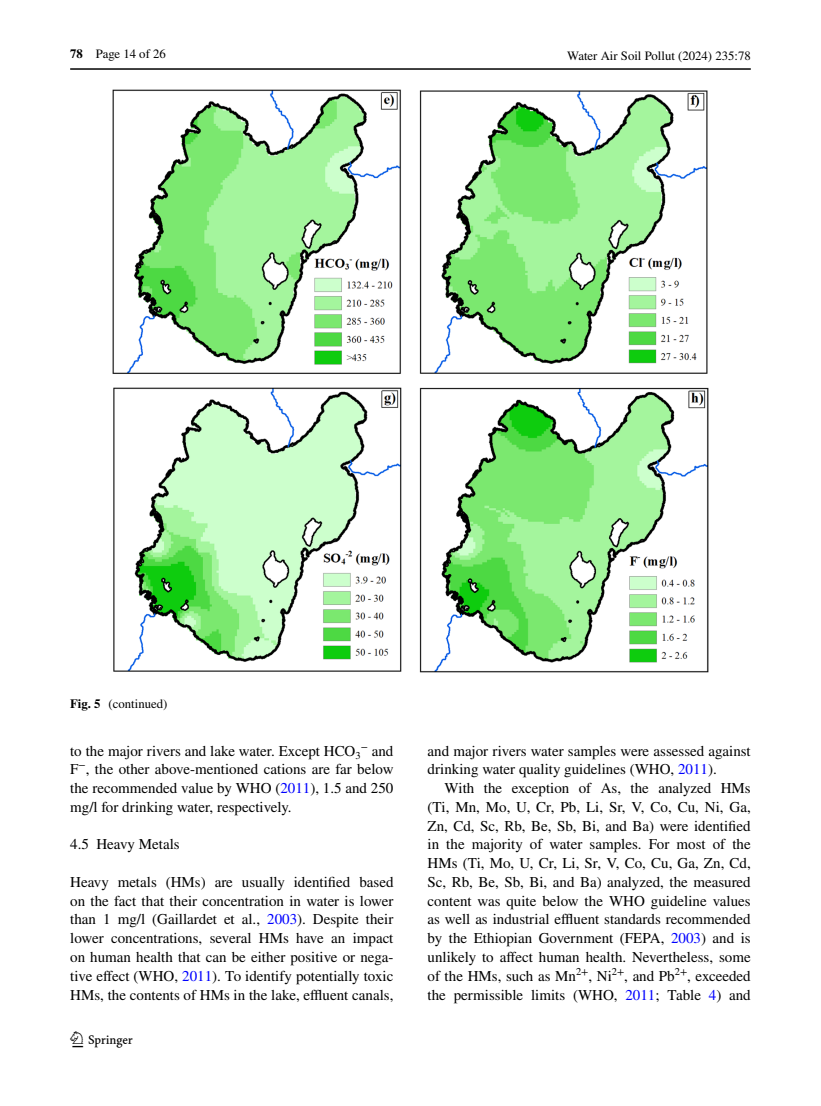
<style>
.page{position:relative;width:821px;height:1106px;background:#fff}
.page>*{position:absolute;margin:0;border:0;box-sizing:border-box;transform-origin:0 0}
.t1{font:22.5px "Springnew Regular 2";color:#000}
.t2{font:15px/18.8px "STIX";color:#000;text-align:justify}
.t3{font:12.75px "STIX";color:#000}
.s1{font-weight:700}
.s2{color:#00f}
</style>
<div class="page">
<hr style="left:70px;top:68px;width:680px;height:2px;background:#000">
<img style="left:113px;top:89px;width:595px;height:584px">
<p class="t3" style="left:70px;top:45px;width:97px"><span class="s1">78</span> Page 14 of 26</p>
<p class="t3" style="left:567px;top:47px;width:185px">Water Air Soil Pollut (2024) 235:78</p>
<p class="t3" style="left:70px;top:695px;width:99px"><span class="s1">Fig. 5</span> (continued)</p>
<p class="t2" style="left:70px;top:742px;width:325px">to the major rivers and lake water. Except HCO<sub>3</sub><sup>−</sup> and F<sup>−</sup>, the other above-mentioned cations are far below the recommended value by WHO (<span class="s2">2011</span>), 1.5 and 250 mg/l for drinking water, respectively.</p>
<p class="t2" style="left:70px;top:836px;width:111px">4.5 Heavy Metals</p>
<p class="t2" style="left:70px;top:873px;width:325px">Heavy metals (HMs) are usually identified based on the fact that their concentration in water is lower than 1 mg/l (Gaillardet et al., <span class="s2">2003</span>). Despite their lower concentrations, several HMs have an impact on human health that can be either positive or nega&shy;tive effect (WHO, <span class="s2">2011</span>). To identify potentially toxic HMs, the contents of HMs in the lake, effluent canals,</p>
<h1 class="t1" style="left:72px;top:1031px;width:62px">1 3</h1>
<p class="t2" style="left:427px;top:742px;width:325px">and major rivers water samples were assessed against drinking water quality guidelines (WHO, <span class="s2">2011</span>).</p>
<p class="t2" style="left:427px;top:779px;width:325px;text-indent:17px">With the exception of As, the analyzed HMs (Ti, Mn, Mo, U, Cr, Pb, Li, Sr, V, Co, Cu, Ni, Ga, Zn, Cd, Sc, Rb, Be, Sb, Bi, and Ba) were identified in the majority of water samples. For most of the HMs (Ti, Mo, U, Cr, Li, Sr, V, Co, Cu, Ga, Zn, Cd, Sc, Rb, Be, Sb, Bi, and Ba) analyzed, the measured content was quite below the WHO guideline values as well as industrial effluent standards recommended by the Ethiopian Government (FEPA, <span class="s2">2003</span>) and is unlikely to affect human health. Nevertheless, some of the HMs, such as Mn<sup>2+</sup>, Ni<sup>2+</sup>, and Pb<sup>2+</sup>, exceeded the permissible limits (WHO, <span class="s2">2011</span>; Table <span class="s2">4</span>) and</p>
</div>
